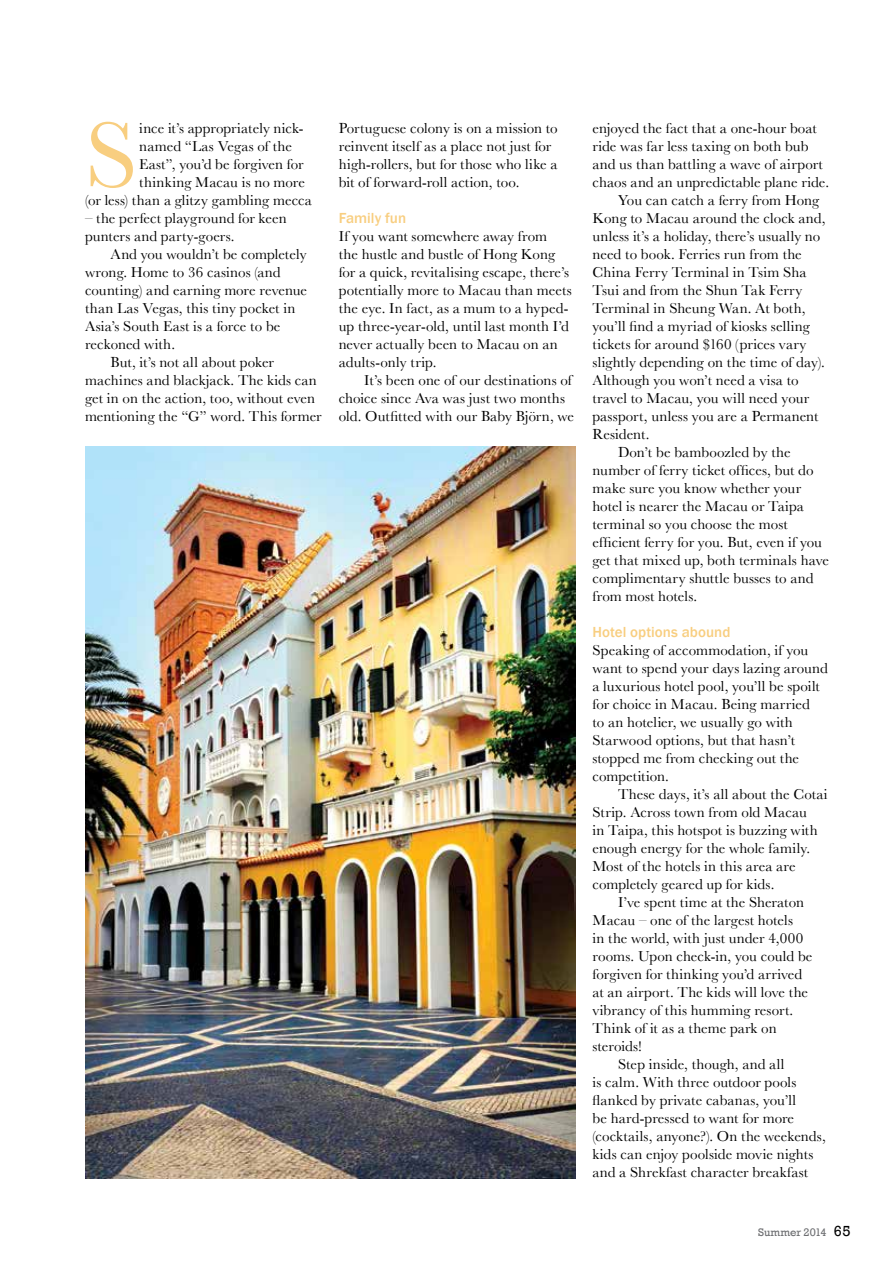
<style>
.page{position:relative;width:893px;height:1263px;background:#fff}
.page>*{position:absolute;margin:0;border:0;box-sizing:border-box;transform-origin:0 0}
.t1{font:96.6px "Baskerville";color:#f8ce80}
.t2{font:15px/18px "Baskerville";letter-spacing:.005em;color:#000}
.t3{font:500 15px "Franklin Gothic";color:#f8ce80}
.t4{font:11.25px "Rockwell";letter-spacing:-.005em;color:#6d6e71}
.s1{font-size:15px;color:#000}
</style>
<div class="page">
<img style="left:85px;top:446px;width:490px;height:732px">
<h1 class="t1" style="left:85px;top:99px;width:54px">S</h1>
<p class="t2" style="left:139px;top:119px;width:166px">ince it’s appropriately nick-</p>
<p class="t2" style="left:139px;top:137px;width:154px">named “Las Vegas of the</p>
<p class="t2" style="left:139px;top:155px;width:166px">East”, you’d be forgiven for</p>
<p class="t2" style="left:139px;top:173px;width:167px">thinking Macau is no more</p>
<p class="t2" style="left:85px;top:191px;width:228px">(or less) than a glitzy gambling mecca</p>
<p class="t2" style="left:85px;top:209px;width:203px">– the perfect playground for keen punters and party-goers.</p>
<p class="t2" style="left:111px;top:245px;width:197px">And you wouldn’t be completely</p>
<p class="t2" style="left:85px;top:263px;width:197px">wrong. Home to 36 casinos (and</p>
<p class="t2" style="left:85px;top:281px;width:224px">counting) and earning more revenue</p>
<p class="t2" style="left:85px;top:299px;width:212px">than Las Vegas, this tiny pocket in</p>
<p class="t2" style="left:85px;top:317px;width:197px">Asia’s South East is a force to be</p>
<p class="t2" style="left:85px;top:335px;width:92px">reckoned with.</p>
<p class="t2" style="left:111px;top:353px;width:165px">But, it’s not all about poker</p>
<p class="t2" style="left:85px;top:371px;width:233px">machines and blackjack. The kids can</p>
<p class="t2" style="left:85px;top:389px;width:232px">get in on the action, too, without even</p>
<p class="t2" style="left:85px;top:407px;width:238px">mentioning the “G” word. This former</p>
<p class="t2" style="left:339px;top:119px;width:221px">Portuguese colony is on a mission to reinvent itself as a place not just for high-rollers, but for those who like a bit of forward-roll action, too.</p>
<p class="t3" style="left:339px;top:209px;width:69px">Family fun</p>
<p class="t2" style="left:339px;top:227px;width:234px">If you want somewhere away from<br>the hustle and bustle of Hong Kong for a quick, revitalising escape, there’s potentially more to Macau than meets the eye. In fact, as a mum to a hyped&shy;up three-year-old, until last month I’d never actually been to Macau on an adults-only trip.</p>
<p class="t2" style="left:339px;top:371px;width:237px;text-indent:26px">It’s been one of our destinations of choice since Ava was just two months old. Outfitted with our Baby Björn, we</p>
<p class="t2" style="left:592px;top:119px;width:226px">enjoyed the fact that a one-hour boat</p>
<p class="t2" style="left:592px;top:137px;width:218px">ride was far less taxing on both bub</p>
<p class="t2" style="left:592px;top:155px;width:232px">and us than battling a wave of airport</p>
<p class="t2" style="left:592px;top:173px;width:238px">chaos and an unpredictable plane ride.</p>
<p class="t2" style="left:618px;top:191px;width:203px">You can catch a ferry from Hong</p>
<p class="t2" style="left:592px;top:209px;width:235px">Kong to Macau around the clock and,</p>
<p class="t2" style="left:592px;top:227px;width:229px">unless it’s a holiday, there’s usually no</p>
<p class="t2" style="left:592px;top:245px;width:211px">need to book. Ferries run from the</p>
<p class="t2" style="left:592px;top:263px;width:216px">China Ferry Terminal in Tsim Sha</p>
<p class="t2" style="left:592px;top:281px;width:211px">Tsui and from the Shun Tak Ferry</p>
<p class="t2" style="left:592px;top:299px;width:215px">Terminal in Sheung Wan. At both,</p>
<p class="t2" style="left:592px;top:317px;width:219px">you’ll find a myriad of kiosks selling</p>
<p class="t2" style="left:592px;top:335px;width:215px">tickets for around $160 (prices vary</p>
<p class="t2" style="left:592px;top:353px;width:234px">slightly depending on the time of day).</p>
<p class="t2" style="left:592px;top:371px;width:208px">Although you won’t need a visa to</p>
<p class="t2" style="left:592px;top:389px;width:218px">travel to Macau, you will need your</p>
<p class="t2" style="left:592px;top:407px;width:227px">passport, unless you are a Permanent</p>
<p class="t2" style="left:592px;top:425px;width:58px">Resident.</p>
<p class="t2" style="left:618px;top:443px;width:174px">Don’t be bamboozled by the</p>
<p class="t2" style="left:592px;top:461px;width:223px">number of ferry ticket offices, but do</p>
<p class="t2" style="left:592px;top:479px;width:210px">make sure you know whether your</p>
<p class="t2" style="left:592px;top:497px;width:213px">hotel is nearer the Macau or Taipa</p>
<p class="t2" style="left:592px;top:515px;width:197px">terminal so you choose the most</p>
<p class="t2" style="left:592px;top:533px;width:231px">efficient ferry for you. But, even if you</p>
<p class="t2" style="left:592px;top:551px;width:238px">get that mixed up, both terminals have</p>
<p class="t2" style="left:592px;top:569px;width:223px">complimentary shuttle busses to and</p>
<p class="t2" style="left:592px;top:587px;width:106px">from most hotels.</p>
<p class="t3" style="left:592px;top:623px;width:140px">Hotel options abound</p>
<p class="t2" style="left:592px;top:641px;width:237px">Speaking of accommodation, if you want to spend your days lazing around a luxurious hotel pool, you’ll be spoilt for choice in Macau. Being married<br>to an hotelier, we usually go with<br>Starwood options, but that hasn’t stopped me from checking out the competition.</p>
<p class="t2" style="left:618px;top:785px;width:211px">These days, it’s all about the Cotai</p>
<p class="t2" style="left:592px;top:803px;width:216px">Strip. Across town from old Macau</p>
<p class="t2" style="left:592px;top:821px;width:227px">in Taipa, this hotspot is buzzing with</p>
<p class="t2" style="left:592px;top:839px;width:219px">enough energy for the whole family.</p>
<p class="t2" style="left:592px;top:857px;width:205px">Most of the hotels in this area are</p>
<p class="t2" style="left:592px;top:875px;width:183px">completely geared up for kids.</p>
<p class="t2" style="left:618px;top:893px;width:188px">I’ve spent time at the Sheraton</p>
<p class="t2" style="left:592px;top:911px;width:202px">Macau – one of the largest hotels</p>
<p class="t2" style="left:592px;top:929px;width:212px">in the world, with just under 4,000</p>
<p class="t2" style="left:592px;top:947px;width:222px">rooms. Upon check-in, you could be</p>
<p class="t2" style="left:592px;top:965px;width:211px">forgiven for thinking you’d arrived</p>
<p class="t2" style="left:592px;top:983px;width:217px">at an airport. The kids will love the</p>
<p class="t2" style="left:592px;top:1001px;width:202px">vibrancy of this humming resort.</p>
<p class="t2" style="left:592px;top:1019px;width:186px">Think of it as a theme park on</p>
<p class="t2" style="left:592px;top:1037px;width:51px">steroids!</p>
<p class="t2" style="left:618px;top:1055px;width:168px">Step inside, though, and all</p>
<p class="t2" style="left:592px;top:1073px;width:205px">is calm. With three outdoor pools</p>
<p class="t2" style="left:592px;top:1091px;width:205px">flanked by private cabanas, you’ll</p>
<p class="t2" style="left:592px;top:1109px;width:203px">be hard-pressed to want for more</p>
<p class="t2" style="left:592px;top:1127px;width:235px">(cocktails, anyone?). On the weekends,</p>
<p class="t2" style="left:592px;top:1145px;width:222px">kids can enjoy poolside movie nights</p>
<p class="t2" style="left:592px;top:1163px;width:217px">and a Shrekfast character breakfast</p>
<p class="t4" style="left:758px;top:1226px;width:94px">Summer 2014 <span class="s1">65</span></p>
</div>
